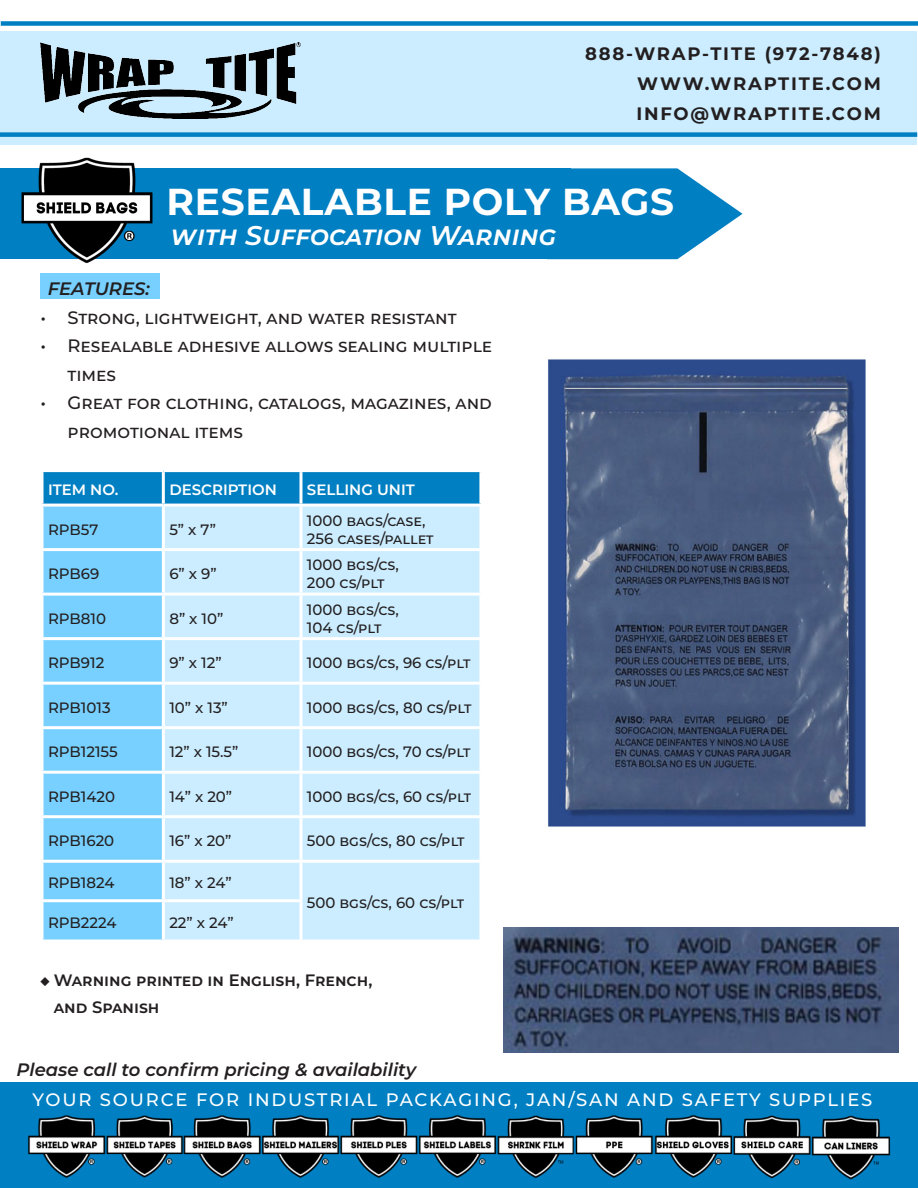
<style>
.page{position:relative;width:918px;height:1188px;background:#fff}
.page>*{position:absolute;margin:0;border:0;box-sizing:border-box;transform-origin:0 0}
.t1{font:700 37.5px "Montserrat";letter-spacing:.02em;color:#fff}
.t2{font:italic 600 27px "Montserrat";color:#fff}
.t3{font:500 18px/28.5px "Montserrat";color:#231f20}
.t4{font:500 18px "Montserrat";letter-spacing:.1em;color:#fff}
.t5{font:700 18px "Montserrat";letter-spacing:.1em;color:#231f20}
.t6{font:italic 600 18px "Montserrat";color:#231f20}
.t7{font:600 16.5px/27px "Montserrat";color:#231f20}
.t8{font:500 15px "Montserrat";color:#231f20}
.t9{font:600 15px "Montserrat";color:#fff}
.s1{font-weight:700}
</style>
<div class="page">
<div style="left:40px;top:273px;width:119px;height:26px;background:#77d0ff"></div>
<svg style="left:570px;top:168px;width:173px;height:91px"></svg>
<div style="left:1px;top:31px;width:916px;height:114px;background:#cbedff"></div>
<div style="left:1px;top:21px;width:917px;height:5px;background:#007fc2"></div>
<div style="left:0;top:132px;width:917px;height:5px;background:#007fc2"></div>
<img style="left:40px;top:43px;width:261px;height:75px">
<div style="left:0;top:168px;width:570px;height:91px;background:#007fc2"></div>
<div style="left:0;top:1082px;width:918px;height:106px;background:#007fc2"></div>
<img style="left:28px;top:1115px;width:862px;height:65px">
<svg style="left:44px;top:472px;width:435px;height:32px;background:#0581c3"></svg>
<div style="left:44px;top:507px;width:118px;height:433px;background:#77d0ff"></div>
<div style="left:165px;top:507px;width:314px;height:433px;background:#cbedff"></div>
<svg style="left:42px;top:472px;width:2px;height:32px"></svg>
<hr style="left:162px;top:472px;width:3px;height:32px;background:#fff">
<hr style="left:299px;top:472px;width:3px;height:32px;background:#fff">
<svg style="left:43px;top:507px;width:1px;height:41px"></svg>
<hr style="left:299px;top:507px;width:3px;height:41px;background:#fff">
<hr style="left:40px;top:548px;width:123px;height:3px;background:#fff">
<svg style="left:42px;top:551px;width:2px;height:42px"></svg>
<hr style="left:163px;top:548px;width:138px;height:3px;background:#fff">
<hr style="left:301px;top:548px;width:181px;height:3px;background:#fff">
<hr style="left:299px;top:551px;width:3px;height:42px;background:#fff">
<hr style="left:40px;top:593px;width:123px;height:3px;background:#fff">
<svg style="left:43px;top:596px;width:1px;height:41px"></svg>
<hr style="left:163px;top:593px;width:138px;height:3px;background:#fff">
<hr style="left:301px;top:593px;width:181px;height:3px;background:#fff">
<hr style="left:299px;top:596px;width:3px;height:41px;background:#fff">
<hr style="left:40px;top:637px;width:123px;height:3px;background:#fff">
<svg style="left:42px;top:640px;width:2px;height:42px"></svg>
<hr style="left:163px;top:637px;width:138px;height:3px;background:#fff">
<hr style="left:301px;top:637px;width:181px;height:3px;background:#fff">
<hr style="left:299px;top:640px;width:3px;height:42px;background:#fff">
<hr style="left:40px;top:682px;width:123px;height:3px;background:#fff">
<svg style="left:43px;top:685px;width:1px;height:41px"></svg>
<hr style="left:163px;top:682px;width:138px;height:3px;background:#fff">
<hr style="left:301px;top:682px;width:181px;height:3px;background:#fff">
<hr style="left:299px;top:685px;width:3px;height:41px;background:#fff">
<hr style="left:40px;top:726px;width:123px;height:3px;background:#fff">
<svg style="left:42px;top:729px;width:2px;height:42px"></svg>
<hr style="left:163px;top:726px;width:138px;height:3px;background:#fff">
<hr style="left:301px;top:726px;width:181px;height:3px;background:#fff">
<hr style="left:299px;top:729px;width:3px;height:42px;background:#fff">
<hr style="left:40px;top:771px;width:123px;height:3px;background:#fff">
<svg style="left:43px;top:774px;width:1px;height:41px"></svg>
<hr style="left:163px;top:771px;width:138px;height:3px;background:#fff">
<hr style="left:301px;top:771px;width:181px;height:3px;background:#fff">
<hr style="left:299px;top:774px;width:3px;height:41px;background:#fff">
<hr style="left:40px;top:815px;width:123px;height:3px;background:#fff">
<svg style="left:42px;top:818px;width:2px;height:42px"></svg>
<hr style="left:163px;top:815px;width:138px;height:3px;background:#fff">
<hr style="left:301px;top:815px;width:181px;height:3px;background:#fff">
<hr style="left:299px;top:818px;width:3px;height:42px;background:#fff">
<hr style="left:40px;top:860px;width:123px;height:3px;background:#fff">
<svg style="left:43px;top:863px;width:1px;height:36px"></svg>
<hr style="left:163px;top:860px;width:138px;height:3px;background:#fff">
<hr style="left:301px;top:860px;width:181px;height:3px;background:#fff">
<hr style="left:299px;top:863px;width:3px;height:36px;background:#fff">
<hr style="left:40px;top:899px;width:123px;height:3px;background:#fff">
<svg style="left:42px;top:902px;width:2px;height:38px"></svg>
<hr style="left:163px;top:899px;width:139px;height:3px;background:#fff">
<hr style="left:299px;top:902px;width:3px;height:38px;background:#fff">
<img style="left:548px;top:359px;width:318px;height:468px">
<img style="left:503px;top:927px;width:395px;height:126px">
<img style="left:21px;top:157px;width:132px;height:107px">
<p class="t5" style="left:585px;top:41px;width:297px">888-WRAP-TITE (972-7848)</p>
<p class="t5" style="left:637px;top:71px;width:245px">WWW.WRAPTITE.COM</p>
<p class="t5" style="left:636px;top:101px;width:246px">INFO@WRAPTITE.COM</p>
<p class="t1" style="left:167px;top:175px;width:509px">RESEALABLE POLY BAGS</p>
<p class="t6" style="left:48px;top:276px;width:104px">FEATURES:</p>
<p class="t2" style="left:171px;top:217px;width:387px">with Suffocation Warning</p>
<p class="t3" style="left:40px;top:302px;width:418px">• Strong, lightweight, and water resistant</p>
<p class="t3" style="left:68px;top:331px;width:426px;text-indent:-27px">• Resealable adhesive allows sealing multiple times</p>
<p class="t3" style="left:68px;top:388px;width:426px;text-indent:-27px">• Great for clothing, catalogs, magazines, and promotional items</p>
<p class="t9" style="left:48px;top:479px;width:72px">ITEM NO.</p>
<p class="t9" style="left:169px;top:479px;width:109px">DESCRIPTION</p>
<p class="t9" style="left:307px;top:479px;width:109px">SELLING UNIT</p>
<p class="t8" style="left:48px;top:519px;width:52px">RPB57</p>
<p class="t8" style="left:169px;top:519px;width:48px">5” x 7”</p>
<p class="t8" style="left:307px;top:510px;width:120px">1000 bags/case,</p>
<p class="t8" style="left:307px;top:528px;width:128px">256 cases/pallet</p>
<p class="t8" style="left:48px;top:563px;width:53px">RPB69</p>
<p class="t8" style="left:169px;top:563px;width:49px">6” x 9”</p>
<p class="t8" style="left:48px;top:608px;width:60px">RPB810</p>
<p class="t8" style="left:169px;top:608px;width:56px">8” x 10”</p>
<p class="t8" style="left:307px;top:554px;width:93px">1000 bgs/cs,</p>
<p class="t8" style="left:307px;top:572px;width:79px">200 cs/plt</p>
<p class="t8" style="left:307px;top:599px;width:93px">1000 bgs/cs,</p>
<p class="t8" style="left:307px;top:617px;width:76px">104 cs/plt</p>
<p class="t8" style="left:48px;top:652px;width:58px">RPB912</p>
<p class="t8" style="left:169px;top:652px;width:54px">9” x 12”</p>
<p class="t8" style="left:307px;top:652px;width:165px">1000 bgs/cs, 96 cs/plt</p>
<p class="t8" style="left:48px;top:697px;width:64px">RPB1013</p>
<p class="t8" style="left:169px;top:697px;width:60px">10” x 13”</p>
<p class="t8" style="left:307px;top:697px;width:166px">1000 bgs/cs, 80 cs/plt</p>
<p class="t8" style="left:48px;top:741px;width:71px">RPB12155</p>
<p class="t8" style="left:169px;top:741px;width:71px">12” x 15.5”</p>
<p class="t8" style="left:307px;top:741px;width:165px">1000 bgs/cs, 70 cs/plt</p>
<p class="t8" style="left:48px;top:786px;width:69px">RPB1420</p>
<p class="t8" style="left:169px;top:786px;width:64px">14” x 20”</p>
<p class="t8" style="left:307px;top:786px;width:166px">1000 bgs/cs, 60 cs/plt</p>
<p class="t8" style="left:48px;top:830px;width:68px">RPB1620</p>
<p class="t8" style="left:169px;top:830px;width:64px">16” x 20”</p>
<p class="t8" style="left:307px;top:830px;width:159px">500 bgs/cs, 80 cs/plt</p>
<p class="t8" style="left:48px;top:872px;width:68px">RPB1824</p>
<p class="t8" style="left:169px;top:872px;width:64px">18” x 24”</p>
<p class="t8" style="left:307px;top:893px;width:159px">500 bgs/cs, 60 cs/plt</p>
<p class="t8" style="left:48px;top:912px;width:70px">RPB2224</p>
<p class="t8" style="left:169px;top:912px;width:66px">22” x 24”</p>
<p class="t7" style="left:54px;top:966px;width:320px;text-indent:-14px"><span class="s1">◆</span> Warning printed in English, French, and Spanish</p>
<p class="t6" style="left:16px;top:1057px;width:401px">Please call to confirm pricing &amp; availability</p>
<p class="t4" style="left:33px;top:1087px;width:841px">YOUR SOURCE FOR INDUSTRIAL PACKAGING, JAN/SAN AND SAFETY SUPPLIES</p>
</div>
